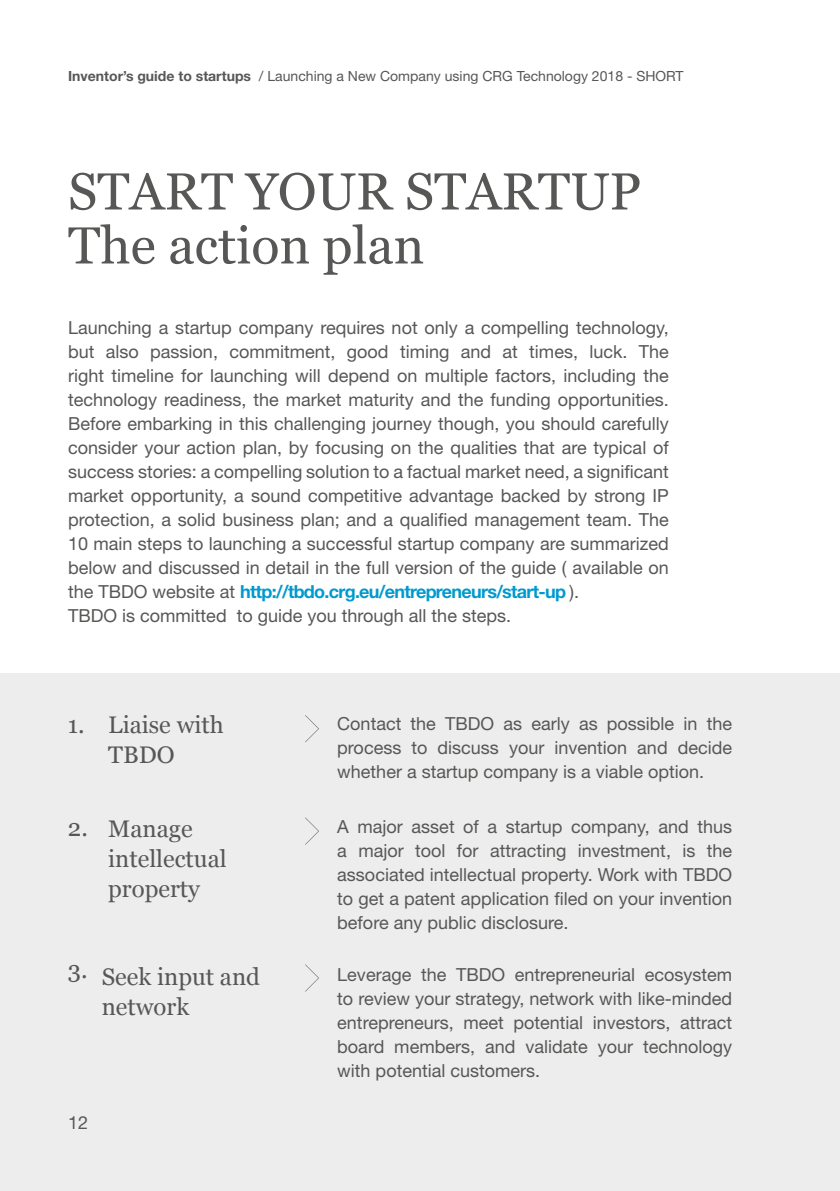
<style>
.page{position:relative;width:840px;height:1191px;background:#fff}
.page>*{position:absolute;margin:0;border:0;box-sizing:border-box;transform-origin:0 0}
.t1{font:52px/54px "Georgia";color:#575756}
.t2{font:24px/30px "Georgia";color:#575756}
.t3{font:18px/24px "Helvetica Neue";color:#575756;text-align:justify}
.t4{font:14px "Helvetica Neue";color:#575756}
.s1{font-weight:700}
.s2{font-style:inherit}
.s3{font-weight:700;color:#009ace}
</style>
<div class="page">
<div style="left:0;top:673px;width:839px;height:518px;background:#ededed"></div>
<svg style="left:305px;top:715px;width:14px;height:27px"></svg>
<svg style="left:305px;top:817px;width:14px;height:27px"></svg>
<svg style="left:305px;top:964px;width:14px;height:27px"></svg>
<p class="t4" style="left:68px;top:68px;width:616px"><span class="s1">Inventor’s guide to startups</span> <span class="s2">/</span> Launching a New Company using CRG Technology 2018 - SHORT</p>
<h1 class="t1" style="left:68px;top:164px;width:574px">START YOUR STARTUP<br>The action plan</h1>
<p class="t3" style="left:68px;top:315px;width:602px;text-align:left">Launching a startup company requires not only a compelling technology, but also passion, commitment, good timing and at times, luck. The right timeline for launching will depend on multiple factors, including the technology readiness, the market maturity and the funding opportunities.<br>Before embarking in this challenging journey though, you should carefully consider your action plan, by focusing on the qualities that are typical of success stories: a compelling solution to a factual market need, a significant market opportunity, a sound competitive advantage backed by strong IP protection, a solid business plan; and a qualified management team. The 10 main steps to launching a successful startup company are summarized below and discussed in detail in the full version of the guide ( available on the TBDO website at <span class="s3">http://tbdo.crg.eu/entrepreneurs/start-up</span> ).<br>TBDO is committed to guide you through all the steps.</p>
<h2 class="t2" style="left:68px;top:710px;width:18px">1.</h2>
<h2 class="t2" style="left:108px;top:710px;width:117px">Liaise with<br>TBDO</h2>
<p class="t3" style="left:337px;top:711px;width:396px">Contact the TBDO as early as possible in the process to discuss your invention and decide whether a startup company is a viable option.</p>
<h2 class="t2" style="left:68px;top:812px;width:21px">2.</h2>
<h2 class="t2" style="left:108px;top:813px;width:120px">Manage intellectual property</h2>
<h2 class="t2" style="left:68px;top:954px;width:21px">3.</h2>
<h2 class="t2" style="left:102px;top:961px;width:160px">Seek input and network</h2>
<p class="t3" style="left:337px;top:814px;width:396px">A major asset of a startup company, and thus a major tool for attracting investment, is the associated intellectual property. Work with TBDO to get a patent application filed on your invention before any public disclosure.</p>
<p class="t3" style="left:337px;top:962px;width:396px">Leverage the TBDO entrepreneurial ecosystem to review your strategy, network with like-minded entrepreneurs, meet potential investors, attract board members, and validate your technology with potential customers.</p>
<p class="t3" style="left:68px;top:1110px;width:22px">12</p>
</div>
